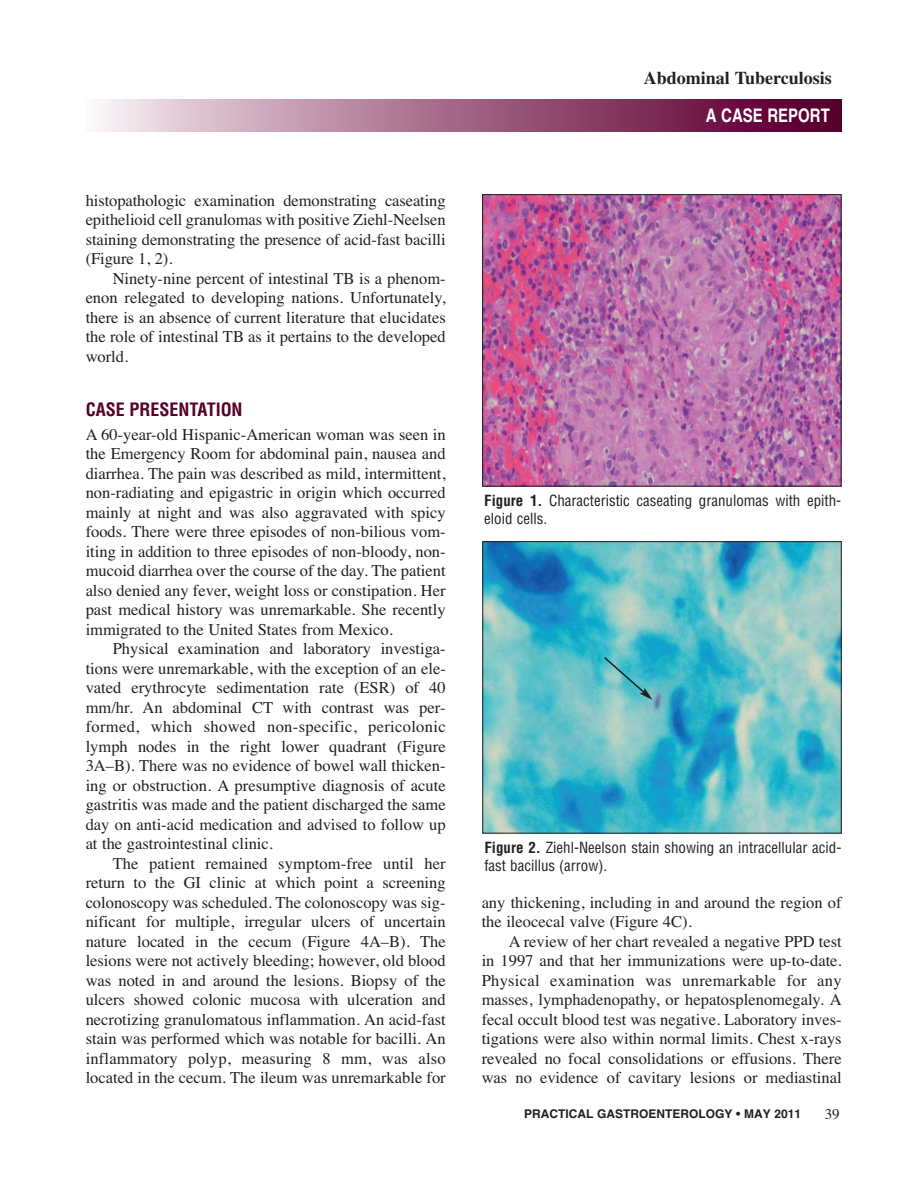
<style>
.page{position:relative;width:918px;height:1188px;background:#fff}
.page>*{position:absolute;margin:0;border:0;box-sizing:border-box;transform-origin:0 0}
.t1{font:700 18.75px "Helvetica";color:#fff;scale:.8 1}
.t2{font:700 18px "Times";color:#231f20}
.t3{font:700 condensed 18px "Helvetica";color:#540028}
.t4{font:16.5px/19.5px "Times";color:#231f20;text-align:justify}
.t5{font:condensed 15px/18px "Helvetica";color:#231f20}
.t6{font:15px "Times";color:#231f20}
.t7{font:700 12px "Helvetica";color:#231f20}
.s1{font-weight:700}
</style>
<div class="page">
<div style="left:86px;top:100px;width:756px;height:31px;background:linear-gradient(to right,#f6e9ee,#530022)"></div>
<img style="left:484px;top:196px;width:355px;height:289px">
<div style="left:482px;top:194px;width:359px;height:293px;border:1px solid #231f20"></div>
<img style="left:484px;top:543px;width:356px;height:289px">
<div style="left:482px;top:541px;width:360px;height:293px;border:1px solid #231f20"></div>
<svg style="left:603px;top:656px;width:49px;height:44px;background:#57b7c0"></svg>
<p class="t4" style="left:86px;top:192px;width:362px">histopathologic examination demonstrating caseating epithelioid cell granulomas with positive Ziehl-Neelsen staining demonstrating the presence of acid-fast bacilli (Figure 1, 2).</p>
<p class="t4" style="left:86px;top:270px;width:362px;text-indent:27px">Ninety-nine percent of intestinal TB is a phenom&shy;enon relegated to developing nations. Unfortunately, there is an absence of current literature that elucidates the role of intestinal TB as it pertains to the developed world.</p>
<p class="t3" style="left:86px;top:402px;width:158px">CASE PRESENTATION</p>
<p class="t4" style="left:86px;top:426px;width:362px">A 60-year-old Hispanic-American woman was seen in the Emergency Room for abdominal pain, nausea and diarrhea. The pain was described as mild, intermittent, non-radiating and epigastric in origin which occurred mainly at night and was also aggravated with spicy foods. There were three episodes of non-bilious vom&shy;iting in addition to three episodes of non-bloody, non&shy;mucoid diarrhea over the course of the day. The patient also denied any fever, weight loss or constipation. Her past medical history was unremarkable. She recently immigrated to the United States from Mexico.</p>
<p class="t4" style="left:86px;top:640px;width:362px;text-indent:27px">Physical examination and laboratory investiga&shy;tions were unremarkable, with the exception of an ele&shy;vated erythrocyte sedimentation rate (ESR) of 40 mm/hr. An abdominal CT with contrast was per&shy;formed, which showed non-specific, pericolonic lymph nodes in the right lower quadrant (Figure 3A–B). There was no evidence of bowel wall thicken&shy;ing or obstruction. A presumptive diagnosis of acute gastritis was made and the patient discharged the same day on anti-acid medication and advised to follow up at the gastrointestinal clinic.</p>
<p class="t4" style="left:86px;top:855px;width:362px;text-indent:27px">The patient remained symptom-free until her return to the GI clinic at which point a screening colonoscopy was scheduled. The colonoscopy was sig&shy;nificant for multiple, irregular ulcers of uncertain nature located in the cecum (Figure 4A–B). The lesions were not actively bleeding; however, old blood was noted in and around the lesions. Biopsy of the ulcers showed colonic mucosa with ulceration and necrotizing granulomatous inflammation. An acid-fast stain was performed which was notable for bacilli. An inflammatory polyp, measuring 8 mm, was also located in the cecum. The ileum was unremarkable for</p>
<p class="t2" style="left:644px;top:72px;width:189px">Abdominal Tuberculosis</p>
<p class="t1" style="left:706px;top:109px;width:157px">A CASE REPORT</p>
<p class="t5" style="left:484px;top:493px;width:358px"><span class="s1">Figure 1.</span> Characteristic caseating granulomas with epith&shy;eloid cells.</p>
<p class="t5" style="left:484px;top:840px;width:358px"><span class="s1">Figure 2.</span> Ziehl-Neelson stain showing an intracellular acid&shy;fast bacillus (arrow).</p>
<p class="t4" style="left:482px;top:894px;width:362px">any thickening, including in and around the region of the ileocecal valve (Figure 4C).</p>
<p class="t4" style="left:482px;top:933px;width:362px;text-indent:27px">A review of her chart revealed a negative PPD test in 1997 and that her immunizations were up-to-date.<br>Physical examination was unremarkable for any masses, lymphadenopathy, or hepatosplenomegaly. A fecal occult blood test was negative. Laboratory inves&shy;tigations were also within normal limits. Chest x-rays revealed no focal consolidations or effusions. There was no evidence of cavitary lesions or mediastinal</p>
<p class="t7" style="left:524px;top:1109px;width:278px">PRACTICAL GASTROENTEROLOGY • MAY 2011</p>
<p class="t6" style="left:825px;top:1109px;width:16px">39</p>
</div>
